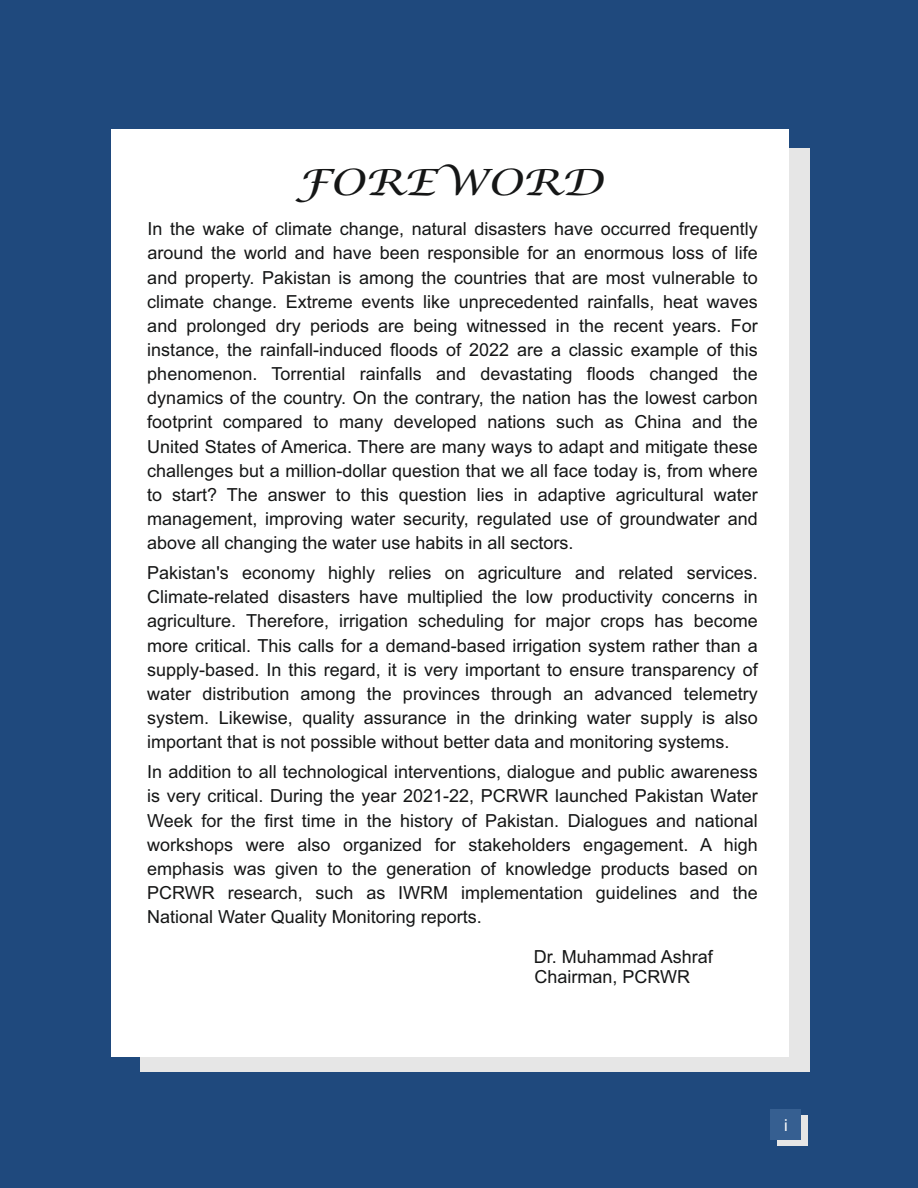
<style>
.page{position:relative;width:918px;height:1188px;background:#1f497d}
.page>*{position:absolute;margin:0;border:0;box-sizing:border-box;transform-origin:0 0}
.t1{font:italic 36px "Lucida Calligraphy";color:#151616;scale:1.23 1}
.t2{font:18px/24.2px "Arial";color:#151616;text-align:justify}
.t3{font:16.5px "Arial";color:#fff}
</style>
<div class="page">
<div style="left:140px;top:149px;width:669px;height:923px;background:#e6e6e6"></div>
<div style="left:111px;top:129px;width:678px;height:927px;background:#fff"></div>
<div style="left:777px;top:1115px;width:31px;height:31px;background:#e6e6e6"></div>
<div style="left:771px;top:1109px;width:30px;height:31px;background:#365f91"></div>
<h1 class="t1" style="left:296px;top:164px;width:252px">FOREWORD</h1>
<p class="t2" style="left:147px;top:219px;width:612px">In the wake of climate change, natural disasters have occurred frequently around the world and have been responsible for an enormous loss of life and property. Pakistan is among the countries that are most vulnerable to climate change. Extreme events like unprecedented rainfalls, heat waves and prolonged dry periods are being witnessed in the recent years. For instance, the rainfall-induced floods of 2022 are a classic example of this phenomenon. Torrential rainfalls and devastating floods changed the dynamics of the country. On the contrary, the nation has the lowest carbon footprint compared to many developed nations such as China and the United States of America. There are many ways to adapt and mitigate these challenges but a million-dollar question that we all face today is, from where to start? The answer to this question lies in adaptive agricultural water management, improving water security, regulated use of groundwater and above all changing the water use habits in all sectors.</p>
<p class="t2" style="left:147px;top:562px;width:612px">Pakistan's economy highly relies on agriculture and related services.<br>Climate-related disasters have multiplied the low productivity concerns in agriculture. Therefore, irrigation scheduling for major crops has become more critical. This calls for a demand-based irrigation system rather than a supply-based. In this regard, it is very important to ensure transparency of water distribution among the provinces through an advanced telemetry system. Likewise, quality assurance in the drinking water supply is also important that is not possible without better data and monitoring systems.</p>
<p class="t2" style="left:147px;top:762px;width:612px">In addition to all technological interventions, dialogue and public awareness is very critical. During the year 2021-22, PCRWR launched Pakistan Water Week for the first time in the history of Pakistan. Dialogues and national workshops were also organized for stakeholders engagement. A high emphasis was given to the generation of knowledge products based on PCRWR research, such as IWRM implementation guidelines and the National Water Quality Monitoring reports.</p>
<p class="t2" style="left:534px;top:949px;width:181px;line-height:20.1px">Dr. Muhammad Ashraf<br>Chairman, PCRWR</p>
<p class="t3" style="left:784px;top:1119px;width:5px">i</p>
</div>
